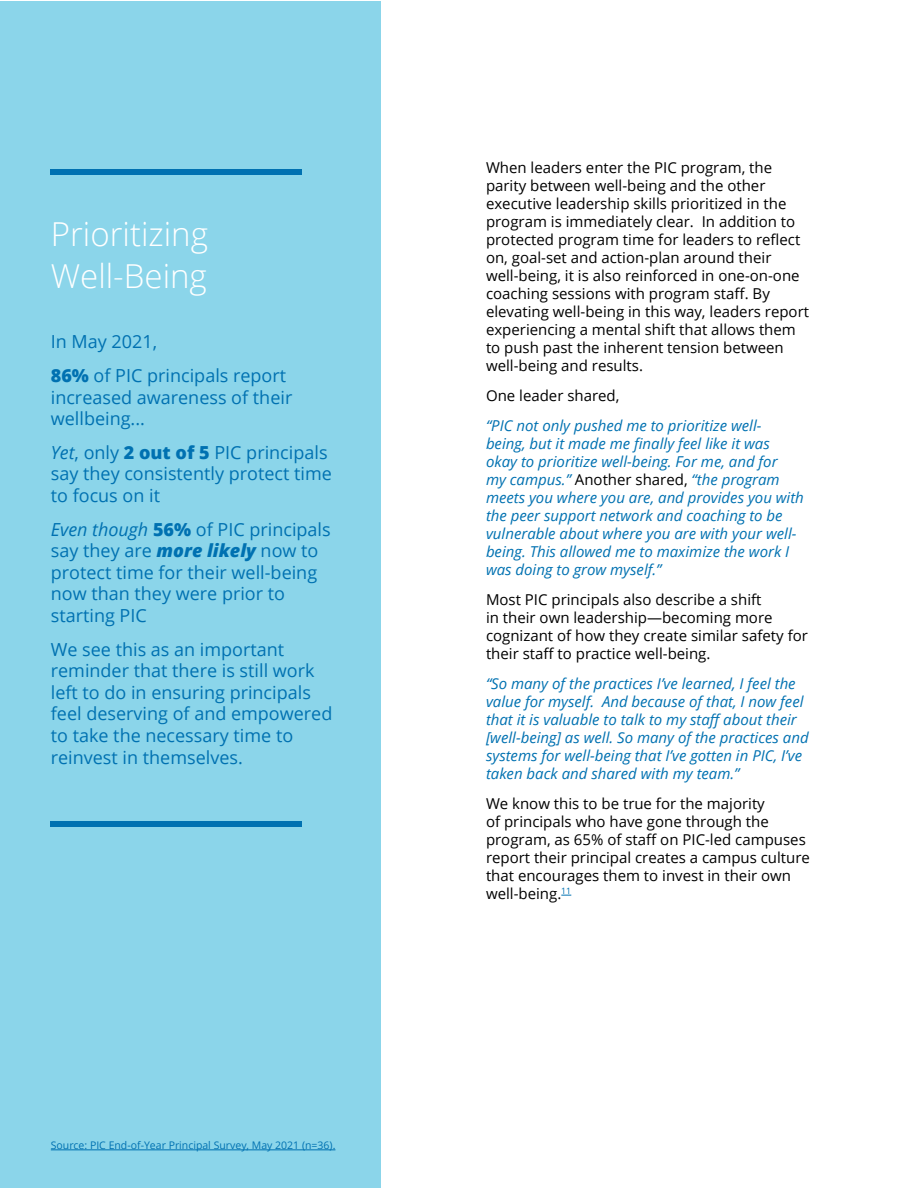
<style>
.page{position:relative;width:918px;height:1188px;background:#fff}
.page>*{position:absolute;margin:0;border:0;box-sizing:border-box;transform-origin:0 0}
.t1{font:300 33px/42px "Open Sans";color:#fff}
.t2{font:18px/21.6px "Open Sans";color:#0071b1}
.t3{font:15px/18px "Open Sans";color:#000}
.t4{font:italic 15px/18px "Open Sans";color:#0071b1}
.t5{font:10.5px "Open Sans";color:#0071b1}
.s1{font-weight:800}
.s2{font-style:italic}
.s3{font-weight:800;font-style:italic}
.s4{font-style:normal;color:#000}
</style>
<div class="page">
<div style="left:0;top:1px;width:380px;height:1187px;background:#8bd5ea"></div>
<hr style="left:51px;top:1150px;width:284px;height:1px;background:#0071b1">
<div style="left:51px;top:170px;width:251px;height:5px;background:#0071b1"></div>
<div style="left:51px;top:821px;width:251px;height:6px;background:#0071b1"></div>
<h1 class="t1" style="left:51px;top:212px;width:159px">Prioritizing<br>Well-Being</h1>
<p class="t2" style="left:51px;top:325px;width:237px;line-height:33.6px">In May 2021,<br><span class="s1">86%</span> of PIC principals report</p>
<p class="t2" style="left:51px;top:386px;width:243px">increased awareness of their wellbeing...</p>
<p class="t2" style="left:51px;top:441px;width:283px"><span class="s2">Yet</span>, only <span class="s1">2 out of 5</span> PIC principals say they consistently protect time to focus on it</p>
<p class="t2" style="left:51px;top:518px;width:281px"><span class="s2">Even though</span> <span class="s1">56%</span> of PIC principals say they are <span class="s3">more likely</span> now to protect time for their well-being now than they were prior to starting PIC</p>
<p class="t2" style="left:51px;top:638px;width:283px">We see this as an important reminder that there is still work left to do in ensuring principals feel deserving of and empowered to take the necessary time to reinvest in themselves.</p>
<p class="t5" style="left:51px;top:1138px;width:286px">Source: PIC End-of-Year Principal Survey, May 2021 (n=36).</p>
<p class="t3" style="left:486px;top:159px;width:325px">When leaders enter the PIC program, the parity between well-being and the other executive leadership skills prioritized in the program is immediately clear. In addition to protected program time for leaders to reflect on, goal-set and action-plan around their well-being, it is also reinforced in one-on-one coaching sessions with program staff. By elevating well-being in this way, leaders report experiencing a mental shift that allows them to push past the inherent tension between well-being and results.</p>
<p class="t3" style="left:486px;top:387px;width:135px">One leader shared,</p>
<p class="t4" style="left:486px;top:417px;width:319px">“PIC not only pushed me to prioritize well&shy;being, but it made me finally feel like it was okay to prioritize well-being. For me, and for<br>my campus.” <span class="s4">Another shared,</span> “the program meets you where you are, and provides you with the peer support network and coaching to be vulnerable about where you are with your well&shy;being. This allowed me to maximize the work I was doing to grow myself.”</p>
<p class="t3" style="left:486px;top:591px;width:323px">Most PIC principals also describe a shift<br>in their own leadership—becoming more cognizant of how they create similar safety for their staff to practice well-being.</p>
<p class="t4" style="left:486px;top:675px;width:324px">“So many of the practices I’ve learned, I feel the value for myself. And because of that, I now feel that it is valuable to talk to my staff about their [well-being] as well. So many of the practices and systems for well-being that I’ve gotten in PIC, I’ve taken back and shared with my team.”</p>
<p class="t3" style="left:486px;top:795px;width:326px">We know this to be true for the majority<br>of principals who have gone through the program, as 65% of staff on PIC-led campuses report their principal creates a campus culture that encourages them to invest in their own well-being.<sup>11</sup></p>
</div>
